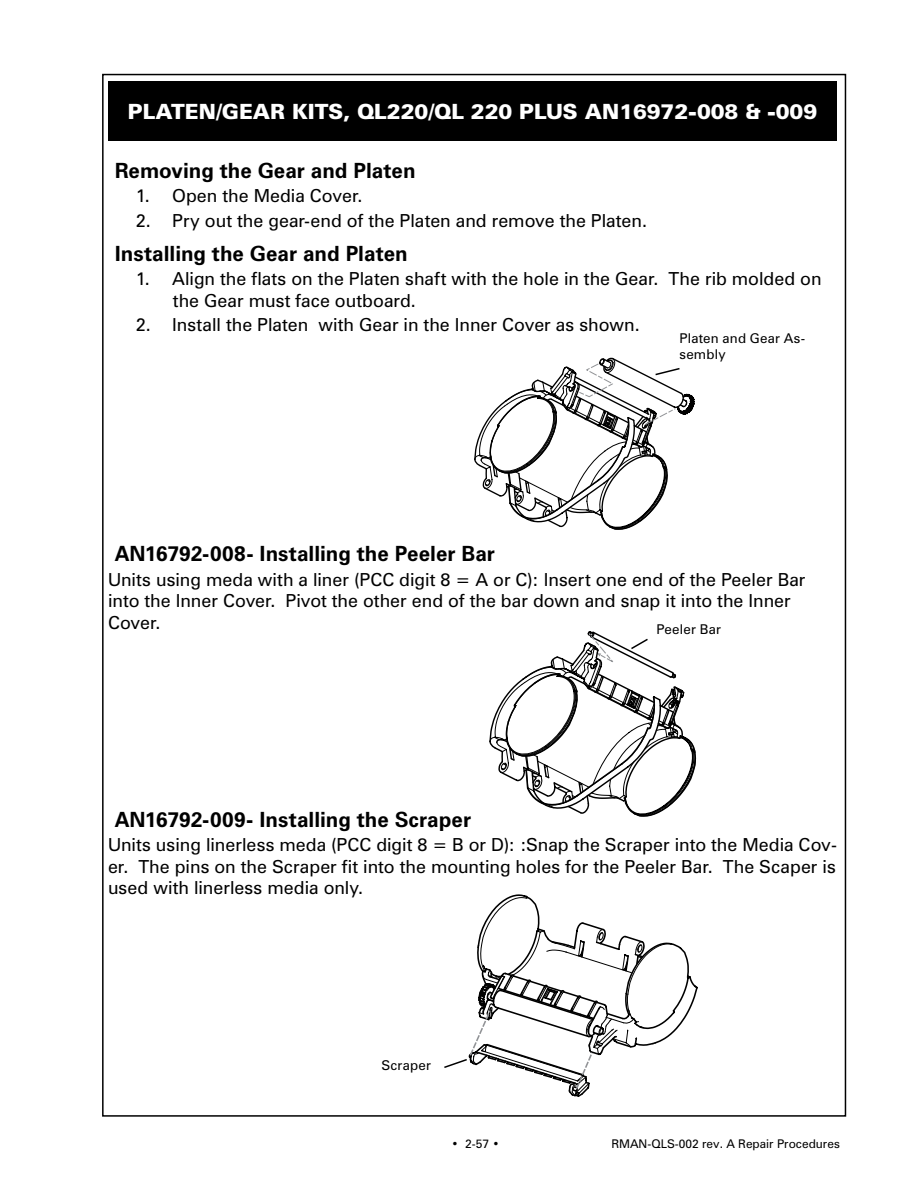
<style>
.page{position:relative;width:918px;height:1188px;background:#fff}
.page>*{position:absolute;margin:0;border:0;box-sizing:border-box;transform-origin:0 0}
.t1{font:700 21px "Zurich BT";color:#000}
.t2{font:900 21px "Zurich BT";color:#fff}
.t3{font:18px/21.6px "Zurich BT";color:#000}
.t4{font:13.5px/16.2px "Zurich BT";letter-spacing:.015em;color:#000}
.t5{font:12px "Zurich BT";color:#000}
</style>
<div class="page">
<svg style="left:474px;top:358px;width:221px;height:172px"></svg>
<svg style="left:489px;top:631px;width:207px;height:186px"></svg>
<div style="left:108px;top:81px;width:729px;height:59px;background:#000"></div>
<svg style="left:444px;top:894px;width:254px;height:203px"></svg>
<p class="t2" style="left:128px;top:99px;width:691px">PLATEN/GEAR KITS, QL220/QL 220 PLUS AN 16972-008 &amp; -009</p>
<p class="t1" style="left:115px;top:157px;width:302px">Removing the Gear and Platen</p>
<p class="t3" style="left:136px;top:185px;width:228px">1. Open the Media Cover.</p>
<p class="t3" style="left:136px;top:210px;width:513px">2. Pry out the gear-end of the Platen and remove the Platen.</p>
<p class="t1" style="left:115px;top:240px;width:295px">Installing the Gear and Platen</p>
<p class="t3" style="left:173px;top:268px;width:650px;text-indent:-37px">1. Align the flats on the Platen shaft with the hole in the Gear. The rib molded on the Gear must face outboard.</p>
<p class="t3" style="left:136px;top:314px;width:505px">2. Install the Platen with Gear in the Inner Cover as shown.</p>
<p class="t4" style="left:680px;top:330px;width:127px">Platen and Gear As&shy;sembly</p>
<p class="t1" style="left:115px;top:541px;width:382px">AN16792-008- Installing the Peeler Bar</p>
<p class="t3" style="left:108px;top:568px;width:699px">Units using meda with a liner (PCC digit 8 = A or C): Insert one end of the Peeler Bar into the Inner Cover. Pivot the other end of the bar down and snap it into the Inner<br>Cover.</p>
<p class="t4" style="left:656px;top:621px;width:66px">Peeler Bar</p>
<p class="t1" style="left:115px;top:807px;width:358px">AN16792-009- Installing the Scraper</p>
<p class="t3" style="left:108px;top:834px;width:730px;text-align:justify">Units using linerless meda (PCC digit 8 = B or D): :Snap the Scraper into the Media Cov&shy;er. The pins on the Scraper fit into the mounting holes for the Peeler Bar. The Scaper is used with linerless media only.</p>
<p class="t4" style="left:381px;top:1057px;width:51px">Scraper</p>
<p class="t5" style="left:451px;top:1137px;width:50px">• 2-57 •</p>
<p class="t5" style="left:611px;top:1137px;width:230px">RMAN-QLS-002 rev. A Repair Procedures</p>
</div>
